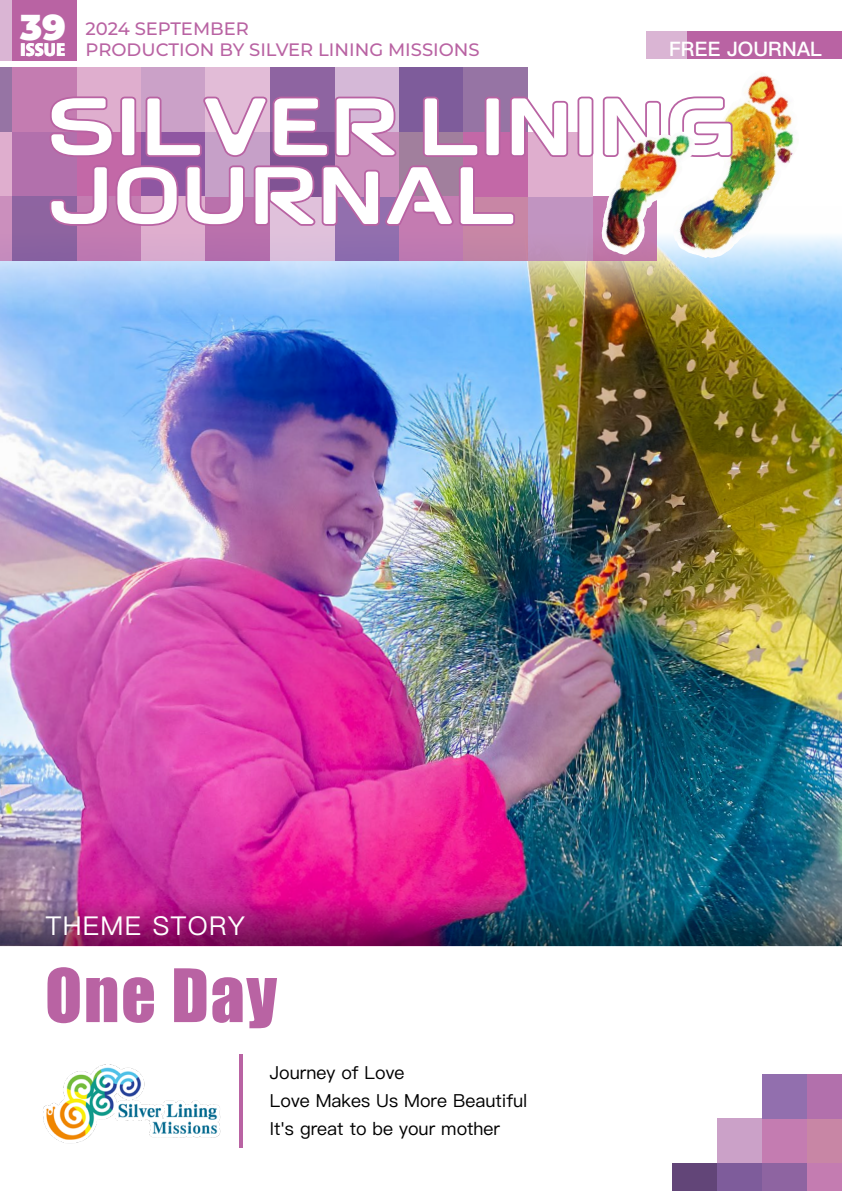
<style>
.page{position:relative;width:842px;height:1191px;background:#fff}
.page>*{position:absolute;margin:0;border:0;box-sizing:border-box;transform-origin:0 0}
.t1{font:68px "Impact";letter-spacing:.025em;color:#b963a3}
.t2{font:900 36px "Montserrat";color:#fff}
.t3{font:26px "Ping Fang TC";letter-spacing:.05em;color:#fff}
.t4{font:600 20px "Ping Fang TC";color:#fff}
.t5{font:18px/28px "Ping Fang TC";color:#000}
.t6{font:500 18px "Montserrat";color:#b963a3}
.t7{font:18px "Parisine Std Narr Sombre";color:#fff}
</style>
<div class="page">
<img style="left:0;top:236px;width:842px;height:656px">
<div style="left:0;top:67px;width:12px;height:65px;background:#9674a4"></div>
<div style="left:76px;top:67px;width:65px;height:65px;background:#dfaece"></div>
<div style="left:12px;top:67px;width:64px;height:65px;background:#c47cb1"></div>
<div style="left:141px;top:132px;width:64px;height:64px;background:#8f57a2"></div>
<div style="left:0;top:132px;width:12px;height:64px;background:#dfaece"></div>
<div style="left:76px;top:132px;width:65px;height:64px;background:#c368a7"></div>
<div style="left:12px;top:132px;width:64px;height:64px;background:#b270ac"></div>
<div style="left:141px;top:67px;width:64px;height:65px;background:#cba1c8"></div>
<div style="left:0;top:196px;width:12px;height:65px;background:#cb8fbd"></div>
<div style="left:76px;top:196px;width:65px;height:65px;background:#c07ab1"></div>
<div style="left:12px;top:196px;width:64px;height:65px;background:#8d63a0"></div>
<div style="left:141px;top:196px;width:64px;height:65px;background:#dcacce"></div>
<div style="left:205px;top:196px;width:65px;height:65px;background:#b76fac"></div>
<div style="left:334px;top:196px;width:65px;height:65px;background:#8f6dae"></div>
<div style="left:270px;top:196px;width:64px;height:65px;background:#ddbfdb"></div>
<div style="left:399px;top:132px;width:64px;height:64px;background:#a17f9d"></div>
<div style="left:205px;top:132px;width:65px;height:64px;background:#c6a0c8"></div>
<div style="left:334px;top:132px;width:65px;height:64px;background:#cb8fbd"></div>
<div style="left:270px;top:132px;width:64px;height:64px;background:#805394"></div>
<div style="left:399px;top:196px;width:64px;height:65px;background:#c07ab1"></div>
<div style="left:205px;top:67px;width:65px;height:65px;background:#e2bcd7"></div>
<div style="left:334px;top:67px;width:65px;height:65px;background:#d5b8d7"></div>
<div style="left:270px;top:67px;width:64px;height:65px;background:#8e64a1"></div>
<div style="left:399px;top:67px;width:64px;height:65px;background:#7e5c9b"></div>
<div style="left:463px;top:196px;width:65px;height:65px;background:#c585a5"></div>
<div style="left:592px;top:196px;width:65px;height:65px;background:#c279af"></div>
<div style="left:528px;top:196px;width:64px;height:65px;background:#c194c1"></div>
<div style="left:463px;top:132px;width:65px;height:64px;background:#c368a7"></div>
<div style="left:528px;top:132px;width:64px;height:64px;background:#dfaece"></div>
<div style="left:463px;top:67px;width:65px;height:65px;background:#9674a4"></div>
<div style="left:807px;top:1118px;width:35px;height:45px;background:#c886a5"></div>
<div style="left:807px;top:1163px;width:35px;height:28px;background:#c47cb1"></div>
<div style="left:807px;top:1073px;width:35px;height:45px;background:#b270ac"></div>
<div style="left:762px;top:1163px;width:45px;height:28px;background:#8e64a1"></div>
<div style="left:672px;top:1163px;width:45px;height:28px;background:#624578"></div>
<div style="left:717px;top:1163px;width:45px;height:28px;background:#7e5c9b"></div>
<div style="left:762px;top:1118px;width:45px;height:45px;background:#c47cb1"></div>
<div style="left:717px;top:1118px;width:45px;height:45px;background:#cba1c8"></div>
<div style="left:762px;top:1073px;width:45px;height:45px;background:#926fae"></div>
<div style="left:0;top:0;width:76px;height:60px;background:#b963a3"></div>
<div style="left:685px;top:31px;width:157px;height:27px;background:#b963a3"></div>
<div style="left:646px;top:31px;width:41px;height:27px;background:#dab5d4"></div>
<div style="left:0;top:0;width:11px;height:60px;background:#dab5d4"></div>
<hr style="left:239px;top:1054px;width:3px;height:93px;background:#b963a3">
<img style="left:43px;top:1064px;width:178px;height:79px">
<img style="left:0;top:892px;width:842px;height:54px">
<svg style="left:50px;top:95px;width:63px;height:63px"></svg>
<div style="left:121px;top:97px;width:14px;height:59px;background:#fff;border-radius:3px"></div>
<div style="left:120px;top:97px;width:16px;height:60px;border:2px solid #b963a3;border-radius:3px"></div>
<svg style="left:145px;top:95px;width:252px;height:63px"></svg>
<svg style="left:423px;top:96px;width:55px;height:61px"></svg>
<div style="left:485px;top:97px;width:15px;height:59px;background:#fff;border-radius:3px"></div>
<div style="left:485px;top:97px;width:16px;height:60px;border:2px solid #b963a3;border-radius:3px"></div>
<svg style="left:510px;top:96px;width:59px;height:61px"></svg>
<div style="left:578px;top:97px;width:14px;height:59px;background:#fff;border-radius:3px"></div>
<div style="left:577px;top:97px;width:16px;height:60px;border:2px solid #b963a3;border-radius:3px"></div>
<svg style="left:49px;top:164px;width:60px;height:63px"></svg>
<svg style="left:116px;top:165px;width:63px;height:61px"></svg>
<svg style="left:185px;top:165px;width:61px;height:61px"></svg>
<svg style="left:253px;top:164px;width:263px;height:63px"></svg>
<img style="left:602px;top:74px;width:198px;height:183px">
<img style="left:602px;top:132px;width:78px;height:122px">
<h2 class="t2" style="left:20px;top:0;width:47px">39</h2>
<p class="t7" style="left:20px;top:39px;width:47px">ISSUE</p>
<p class="t6" style="left:86px;top:16px;width:165px">2024 SEPTEMBER</p>
<p class="t6" style="left:86px;top:37px;width:396px">PRODUCTION BY SILVER LINING MISSIONS</p>
<p class="t4" style="left:669px;top:36px;width:154px">FREE JOURNAL</p>
<h3 class="t3" style="left:45px;top:909px;width:201px">THEME STORY</h3>
<h1 class="t1" style="left:45px;top:942px;width:233px">One Day</h1>
<p class="t5" style="left:270px;top:1058px;width:259px">Journey of Love<br>Love Makes Us More Beautiful<br>It's great to be your mother</p>
</div>
